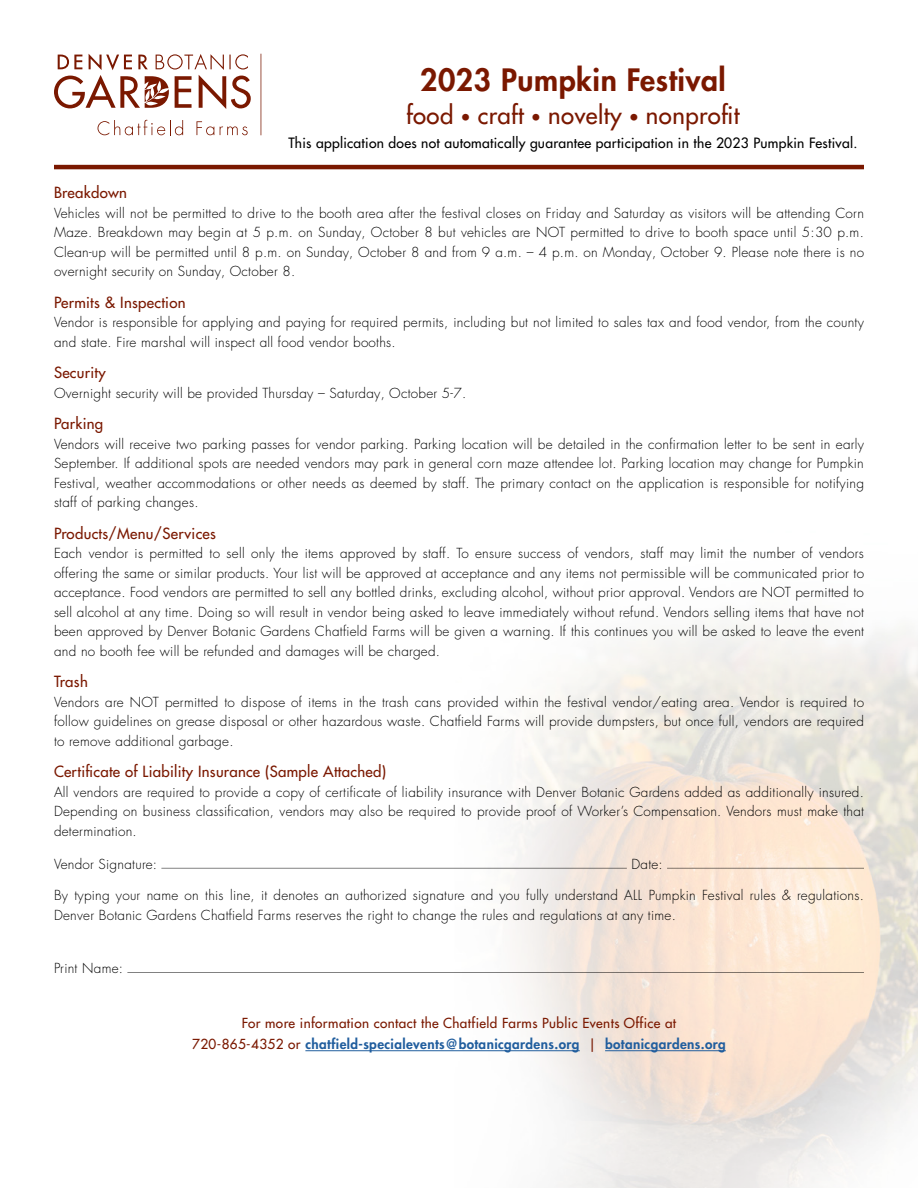
<style>
.page{position:relative;width:918px;height:1188px;background:#fff}
.page>*{position:absolute;margin:0;border:0;box-sizing:border-box;transform-origin:0 0}
.t1{font:800 30px "Futura LT Pro";letter-spacing:.02em;color:#7a1800}
.t2{font:500 24px "Futura LT Pro";letter-spacing:.02em;color:#7a1800}
.t3{font:500 15px "Futura LT Pro";letter-spacing:.02em;color:#7a1800}
.t4{font:500 13.8px "Futura LT Pro";letter-spacing:.02em;color:#000}
.t5{font:300 13.5px/19.5px "Futura LT Pro";letter-spacing:.02em;color:#000;text-align:justify}
.t6{font:500 13.5px/21px "Futura LT Pro";letter-spacing:.03em;color:#7a1800;text-align:center}
.s1{font-size:18px}
.s2{font-weight:800;color:#215e9e}
</style>
<div class="page">
<svg style="left:54px;top:54px;width:197px;height:55px"></svg>
<svg style="left:98px;top:120px;width:85px;height:15px"></svg>
<svg style="left:197px;top:121px;width:17px;height:14px"></svg>
<svg style="left:220px;top:126px;width:28px;height:9px"></svg>
<hr style="left:260px;top:54px;width:2px;height:81px;background:#7a1800">
<hr style="left:54px;top:165px;width:810px;height:4px;background:#7a1800">
<hr style="left:305px;top:1050px;width:275px;height:1px;background:#215e9e">
<hr style="left:605px;top:1050px;width:121px;height:1px;background:#215e9e">
<hr style="left:161px;top:868px;width:466px;height:1px;background:#000">
<hr style="left:667px;top:868px;width:197px;height:1px;background:#000">
<hr style="left:127px;top:972px;width:737px;height:1px;background:#000">
<h1 class="t1" style="left:420px;top:57px;width:307px">2023 Pumpkin Festival</h1>
<h2 class="t2" style="left:406px;top:98px;width:335px">food <span class="s1">•</span> craft <span class="s1">•</span> novelty <span class="s1">•</span> nonprofit</h2>
<p class="t4" style="left:288px;top:133px;width:570px">This application does not automatically guarantee participation in the 2023 Pumpkin Festival.</p>
<p class="t3" style="left:54px;top:181px;width:75px">Breakdown</p>
<p class="t5" style="left:54px;top:203px;width:812px">Vehicles will not be permitted to drive to the booth area after the festival closes on Friday and Saturday as visitors will be attending Corn Maze. Breakdown may begin at 5 p.m. on Sunday, October 8 but vehicles are NOT permitted to drive to booth space until 5:30 p.m.<br>Clean-up will be permitted until 8 p.m. on Sunday, October 8 and from 9 a.m. – 4 p.m. on Monday, October 9. Please note there is no overnight security on Sunday, October 8.</p>
<p class="t3" style="left:54px;top:291px;width:133px">Permits &amp; Inspection</p>
<p class="t5" style="left:54px;top:313px;width:811px">Vendor is responsible for applying and paying for required permits, including but not limited to sales tax and food vendor, from the county and state. Fire marshal will inspect all food vendor booths.</p>
<p class="t3" style="left:54px;top:361px;width:53px">Security</p>
<p class="t5" style="left:54px;top:383px;width:414px">Overnight security will be provided Thursday – Saturday, October 5-7.</p>
<p class="t3" style="left:54px;top:412px;width:51px">Parking</p>
<p class="t5" style="left:54px;top:434px;width:812px">Vendors will receive two parking passes for vendor parking. Parking location will be detailed in the confirmation letter to be sent in early September. If additional spots are needed vendors may park in general corn maze attendee lot. Parking location may change for Pumpkin Festival, weather accommodations or other needs as deemed by staff. The primary contact on the application is responsible for notifying staff of parking changes.</p>
<p class="t3" style="left:54px;top:522px;width:163px">Products/Menu/Services</p>
<p class="t5" style="left:54px;top:544px;width:812px">Each vendor is permitted to sell only the items approved by staff. To ensure success of vendors, staff may limit the number of vendors offering the same or similar products. Your list will be approved at acceptance and any items not permissible will be communicated prior to acceptance. Food vendors are permitted to sell any bottled drinks, excluding alcohol, without prior approval. Vendors are NOT permitted to sell alcohol at any time. Doing so will result in vendor being asked to leave immediately without refund. Vendors selling items that have not been approved by Denver Botanic Gardens Chatfield Farms will be given a warning. If this continues you will be asked to leave the event and no booth fee will be refunded and damages will be charged.</p>
<p class="t3" style="left:54px;top:670px;width:35px">Trash</p>
<p class="t5" style="left:54px;top:692px;width:812px">Vendors are NOT permitted to dispose of items in the trash cans provided within the festival vendor/eating area. Vendor is required to follow guidelines on grease disposal or other hazardous waste. Chatfield Farms will provide dumpsters, but once full, vendors are required to remove additional garbage.</p>
<p class="t3" style="left:54px;top:760px;width:334px">Certificate of Liability Insurance (Sample Attached)</p>
<p class="t5" style="left:54px;top:782px;width:812px">All vendors are required to provide a copy of certificate of liability insurance with Denver Botanic Gardens added as additionally insured.<br>Depending on business classification, vendors may also be required to provide proof of Worker’s Compensation. Vendors must make that determination.</p>
<p class="t5" style="left:54px;top:854px;width:105px">Vendor Signature:</p>
<p class="t5" style="left:631px;top:854px;width:33px">Date:</p>
<p class="t5" style="left:54px;top:886px;width:811px">By typing your name on this line, it denotes an authorized signature and you fully understand ALL Pumpkin Festival rules &amp; regulations.<br>Denver Botanic Gardens Chatfield Farms reserves the right to change the rules and regulations at any time.</p>
<p class="t5" style="left:54px;top:958px;width:71px">Print Name:</p>
<p class="t6" style="left:192px;top:1012px;width:535px">For more information contact the Chatfield Farms Public Events Office at<br>720-865-4352 or <span class="s2">chatfield-specialevents@botanicgardens.org</span> | <span class="s2">botanicgardens.org</span></p>
</div>
